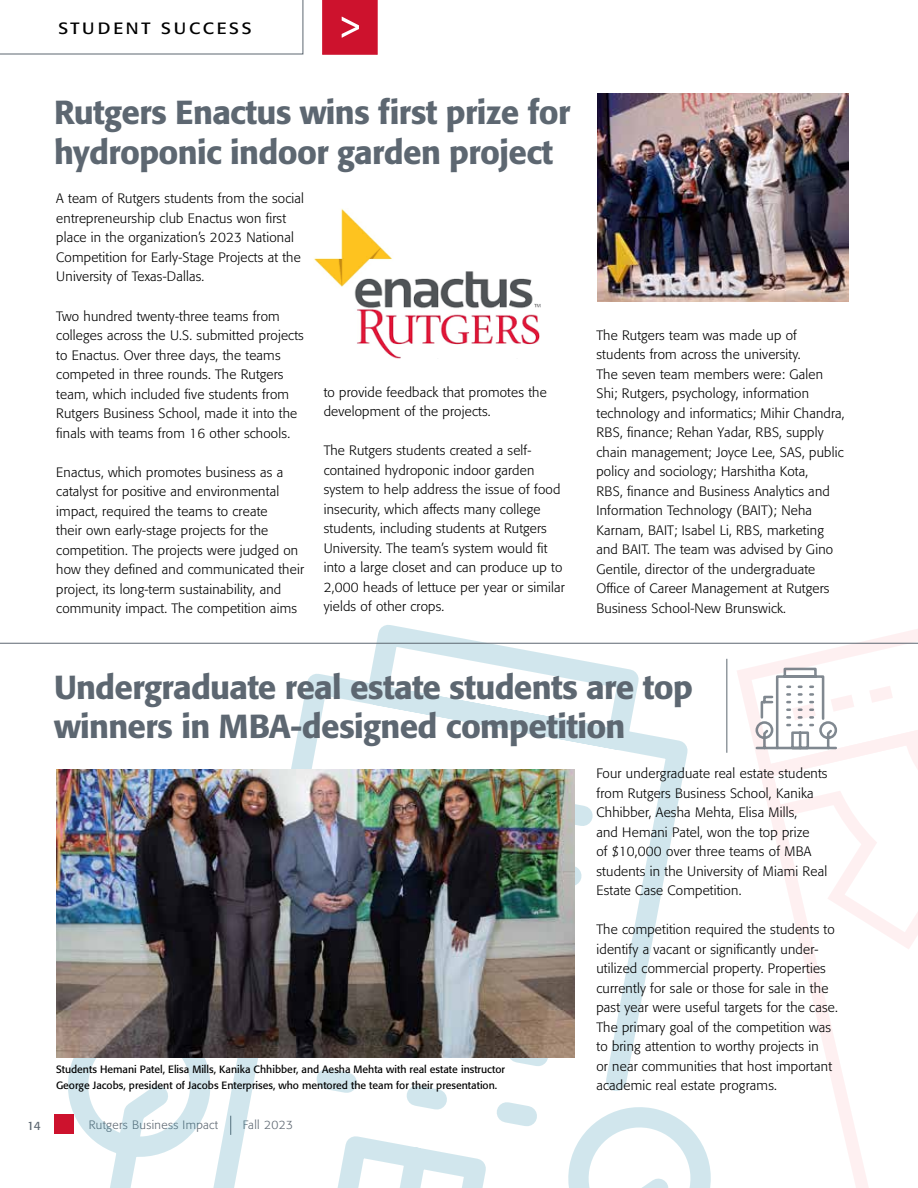
<style>
.page{position:relative;width:918px;height:1188px;background:#fff}
.page>*{position:absolute;margin:0;border:0;box-sizing:border-box;transform-origin:0 0}
.t1{font:500 33px/40.5px "Formata BQ";letter-spacing:-.02em;color:#5d6771}
.t2{font:16.2px "Formata BQ";letter-spacing:.155em;color:#000;scale:1.11 1}
.t3{font:300 13.5px/19.5px "Formata BQ";letter-spacing:.015em;color:#000}
.t4{font:300 12px "Formata BQ";letter-spacing:.03em;color:#5d6771}
.t5{font:12px "Formata BQ";color:#5d6771}
.t6{font:10.5px/16.5px "Formata BQ";color:#000}
</style>
<div class="page">
<svg style="left:737px;top:642px;width:22px;height:123px"></svg>
<svg style="left:759px;top:629px;width:159px;height:559px"></svg>
<svg style="left:760px;top:664px;width:158px;height:302px"></svg>
<svg style="left:905px;top:697px;width:13px;height:125px"></svg>
<svg style="left:0;top:0;width:303px;height:54px"></svg>
<svg style="left:40px;top:625px;width:683px;height:563px"></svg>
<svg style="left:322px;top:0;width:56px;height:55px;background:#cf1d37"></svg>
<img style="left:597px;top:93px;width:251px;height:209px">
<img style="left:56px;top:770px;width:519px;height:288px">
<hr style="left:0;top:643px;width:918px;height:1px;background:#5d6771">
<img style="left:314px;top:209px;width:227px;height:149px">
<svg style="left:754px;top:666px;width:100px;height:85px"></svg>
<hr style="left:726px;top:659px;width:1px;height:94px;background:#5d6771">
<p class="t2" style="left:58px;top:18px;width:176px">STUDENT SUCCESS</p>
<h1 class="t1" style="left:54px;top:92px;width:518px">Rutgers Enactus wins first prize for hydroponic indoor garden project</h1>
<p class="t3" style="left:56px;top:189px;width:249px">A team of Rutgers students from the social entrepreneurship club Enactus won first place in the organization’s 2023 National Competition for Early-Stage Projects at the University of Texas-Dallas.</p>
<p class="t3" style="left:56px;top:306px;width:249px">Two hundred twenty-three teams from colleges across the U.S. submitted projects to Enactus. Over three days, the teams competed in three rounds. The Rutgers team, which included five students from Rutgers Business School, made it into the finals with teams from 16 other schools.</p>
<p class="t3" style="left:56px;top:462px;width:249px">Enactus, which promotes business as a catalyst for positive and environmental impact, required the teams to create<br>their own early-stage projects for the competition. The projects were judged on how they defined and communicated their project, its long-term sustainability, and community impact. The competition aims</p>
<p class="t3" style="left:324px;top:382px;width:225px">to provide feedback that promotes the development of the projects.</p>
<p class="t3" style="left:324px;top:441px;width:243px">The Rutgers students created a self&shy;contained hydroponic indoor garden system to help address the issue of food insecurity, which affects many college students, including students at Rutgers University. The team’s system would fit into a large closet and can produce up to 2,000 heads of lettuce per year or similar yields of other crops.</p>
<p class="t3" style="left:596px;top:325px;width:250px">The Rutgers team was made up of students from across the university.<br>The seven team members were: Galen Shi; Rutgers, psychology, information technology and informatics; Mihir Chandra, RBS, finance; Rehan Yadar, RBS, supply chain management; Joyce Lee, SAS, public policy and sociology; Harshitha Kota,<br>RBS, finance and Business Analytics and Information Technology (BAIT); Neha Karnam, BAIT; Isabel Li, RBS, marketing and BAIT. The team was advised by Gino Gentile, director of the undergraduate Office of Career Management at Rutgers Business School-New Brunswick.</p>
<h1 class="t1" style="left:54px;top:668px;width:640px;line-height:39px">Undergraduate real estate students are top winners in MBA-designed competition</h1>
<p class="t6" style="left:56px;top:1061px;width:450px">Students Hemani Patel, Elisa Mills, Kanika Chhibber, and Aesha Mehta with real estate instructor<br>George Jacobs, president of Jacobs Enterprises, who mentored the team for their presentation.</p>
<p class="t5" style="left:27px;top:1118px;width:15px">14</p>
<p class="t4" style="left:89px;top:1118px;width:131px">Rutgers Business Impact</p>
<p class="t4" style="left:243px;top:1118px;width:52px">Fall 2023</p>
<p class="t3" style="left:596px;top:764px;width:233px">Four undergraduate real estate students from Rutgers Business School, Kanika Chhibber, Aesha Mehta, Elisa Mills,<br>and Hemani Patel, won the top prize<br>of $10,000 over three teams of MBA students in the University of Miami Real Estate Case Competition.</p>
<p class="t3" style="left:596px;top:920px;width:243px">The competition required the students to identify a vacant or significantly under&shy;utilized commercial property. Properties currently for sale or those for sale in the past year were useful targets for the case.<br>The primary goal of the competition was to bring attention to worthy projects in<br>or near communities that host important academic real estate programs.</p>
</div>
